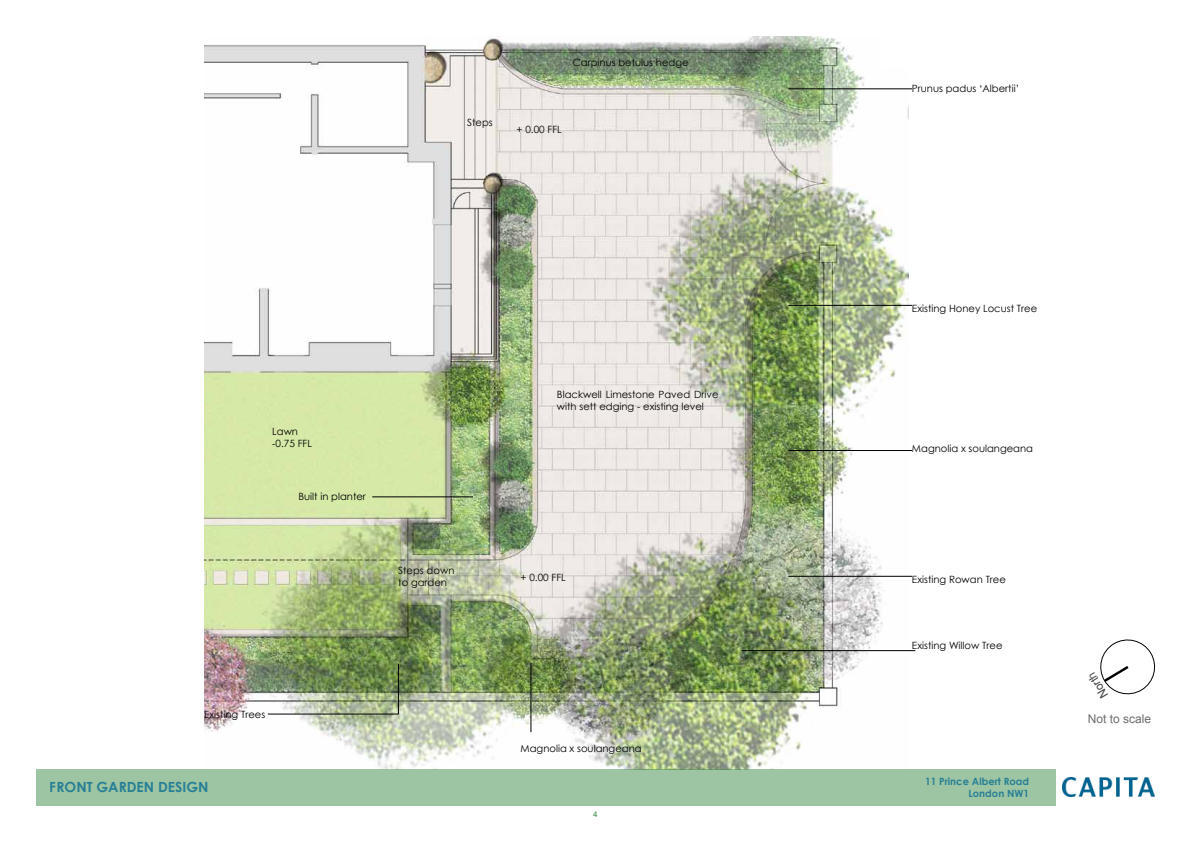
<style>
.page{position:relative;width:1191px;height:842px;background:#fff}
.page>*{position:absolute;margin:0;border:0;box-sizing:border-box;transform-origin:0 0}
.t1{font:700 14px "Century Gothic";color:#006891}
.t2{font:12px "Arial";color:#6d6e71}
.t3{font:11.6px "Sans Serif";color:#414042}
.t4{font:10px/12px "Century Gothic";color:#000}
.t5{font:700 10px/12px "Century Gothic";color:#006891;text-align:right}
.t6{font:8px "Arial";color:#3c8c47}
</style>
<div class="page">
<img style="left:204px;top:36px;width:705px;height:733px">
<hr style="left:372px;top:497px;width:100px;height:1px;background:#000">
<div style="left:36px;top:769px;width:1019px;height:37px;background:#9dc5a3"></div>
<img style="left:1062px;top:778px;width:93px;height:19px">
<hr style="left:789px;top:576px;width:123px;height:1px;background:#000">
<hr style="left:742px;top:650px;width:173px;height:1px;background:#000">
<hr style="left:789px;top:305px;width:123px;height:1px;background:#000">
<hr style="left:789px;top:450px;width:123px;height:1px;background:#000">
<hr style="left:789px;top:89px;width:123px;height:1px;background:#000">
<hr style="left:398px;top:664px;width:1px;height:50px;background:#000">
<hr style="left:268px;top:714px;width:130px;height:1px;background:#000">
<svg style="left:1100px;top:639px;width:56px;height:56px"></svg>
<hr style="left:531px;top:663px;width:1px;height:69px;background:#000">
<div style="left:879px;top:27px;width:164px;height:41px;background:#fff"></div>
<p class="t4" style="left:467px;top:116px;width:27px">Steps</p>
<p class="t4" style="left:573px;top:56px;width:117px">Carpinus betulus hedge</p>
<p class="t4" style="left:516px;top:123px;width:47px">+ 0.00 FFL</p>
<p class="t4" style="left:912px;top:82px;width:109px">Prunus padus ‘Albertii’</p>
<p class="t4" style="left:272px;top:425px;width:41px">Lawn -0.75 FFL</p>
<p class="t4" style="left:298px;top:490px;width:69px">Built in planter</p>
<p class="t4" style="left:398px;top:564px;width:58px">Steps down to garden</p>
<p class="t4" style="left:204px;top:708px;width:63px">Existing Trees</p>
<p class="t4" style="left:557px;top:388px;width:163px">Blackwell Limestone Paved Drive with sett edging - existing level</p>
<p class="t4" style="left:520px;top:571px;width:47px">+ 0.00 FFL</p>
<p class="t4" style="left:520px;top:742px;width:122px">Magnolia x soulangeana</p>
<p class="t4" style="left:912px;top:302px;width:127px">Existing Honey Locust Tree</p>
<p class="t4" style="left:912px;top:443px;width:123px">Magnolia x soulangeana</p>
<p class="t4" style="left:912px;top:573px;width:95px">Existing Rowan Tree</p>
<p class="t4" style="left:912px;top:639px;width:92px">Existing Willow Tree</p>
<h1 class="t1" style="left:50px;top:776px;width:160px">FRONT GARDEN DESIGN</h1>
<p class="t5" style="left:925px;top:775px;width:105px">11 Prince Albert Road<br>London NW1</p>
<p class="t6" style="left:593px;top:809px;width:6px">4</p>
<p class="t3" style="left:1099px;top:701px;width:30px;rotate:-121deg">North</p>
<p class="t2" style="left:1088px;top:711px;width:65px">Not to scale</p>
</div>
